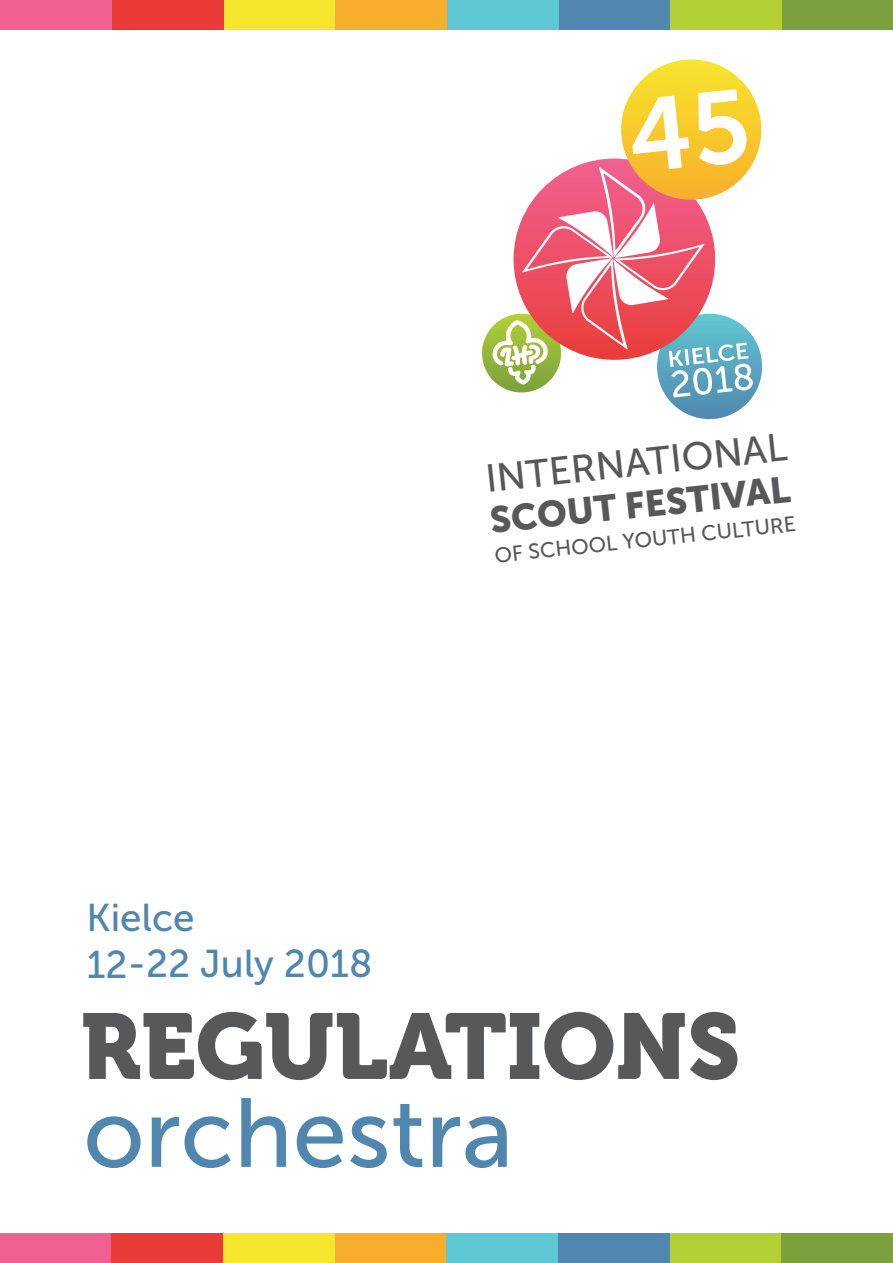
<style>
.page{position:relative;width:893px;height:1263px;background:#fff}
.page>*{position:absolute;margin:0;border:0;box-sizing:border-box;transform-origin:0 0}
.t1{font:97.5px "Museo Sans 500";color:#5187ae}
.t2{font:92.25px "Museo 900";color:#57585a}
.t3{font:38.85px "Museo Sans 500";color:#57585a}
.t4{font:38.7px/46px "Museo Sans 500";letter-spacing:-.005em;color:#5187ae}
.t5{font:36.6px "Museo Sans 900";color:#57585a}
.t6{font:21.3px "Museo Sans 500";color:#57585a}
</style>
<div class="page">
<div style="left:0;top:1233px;width:111px;height:30px;background:#f06191"></div>
<div style="left:111px;top:1233px;width:112px;height:30px;background:#eb3b38"></div>
<div style="left:223px;top:1233px;width:112px;height:30px;background:#f7e62e"></div>
<div style="left:335px;top:1233px;width:111px;height:30px;background:#f7ae2d"></div>
<div style="left:446px;top:1233px;width:112px;height:30px;background:#5fc8d5"></div>
<div style="left:558px;top:1233px;width:112px;height:30px;background:#5187ae"></div>
<div style="left:670px;top:1233px;width:111px;height:30px;background:#b3d034"></div>
<div style="left:781px;top:1233px;width:112px;height:30px;background:#7ca03e"></div>
<div style="left:0;top:0;width:112px;height:30px;background:#f06191"></div>
<div style="left:112px;top:0;width:112px;height:30px;background:#eb3b38"></div>
<div style="left:224px;top:0;width:111px;height:30px;background:#f7e62e"></div>
<div style="left:335px;top:0;width:112px;height:30px;background:#f7ae2d"></div>
<div style="left:447px;top:0;width:112px;height:30px;background:#5fc8d5"></div>
<div style="left:559px;top:0;width:111px;height:30px;background:#5187ae"></div>
<div style="left:670px;top:0;width:112px;height:30px;background:#b3d034"></div>
<div style="left:782px;top:0;width:111px;height:30px;background:#7ca03e"></div>
<svg style="left:657px;top:314px;width:105px;height:105px;background:#5595b6"></svg>
<svg style="left:482px;top:314px;width:79px;height:78px"></svg>
<svg style="left:621px;top:60px;width:140px;height:140px;background:#f6dc2d"></svg>
<svg style="left:491px;top:89px;width:262px;height:308px"></svg>
<p class="t3" style="left:483px;top:457px;width:305px;rotate:-6deg">INTERNATIONAL</p>
<p class="t5" style="left:488px;top:500px;width:303px;rotate:-6deg">SCOUT FESTIVAL</p>
<p class="t6" style="left:493px;top:544px;width:304px;rotate:-6deg">OF SCHOOL YOUTH CULTURE</p>
<p class="t4" style="left:87px;top:895px;width:288px">Kielce<br>12-22 July 2018</p>
<p class="t2" style="left:81px;top:994px;width:661px">REGULATIONS</p>
<p class="t1" style="left:83px;top:1080px;width:431px">orchestra</p>
</div>
